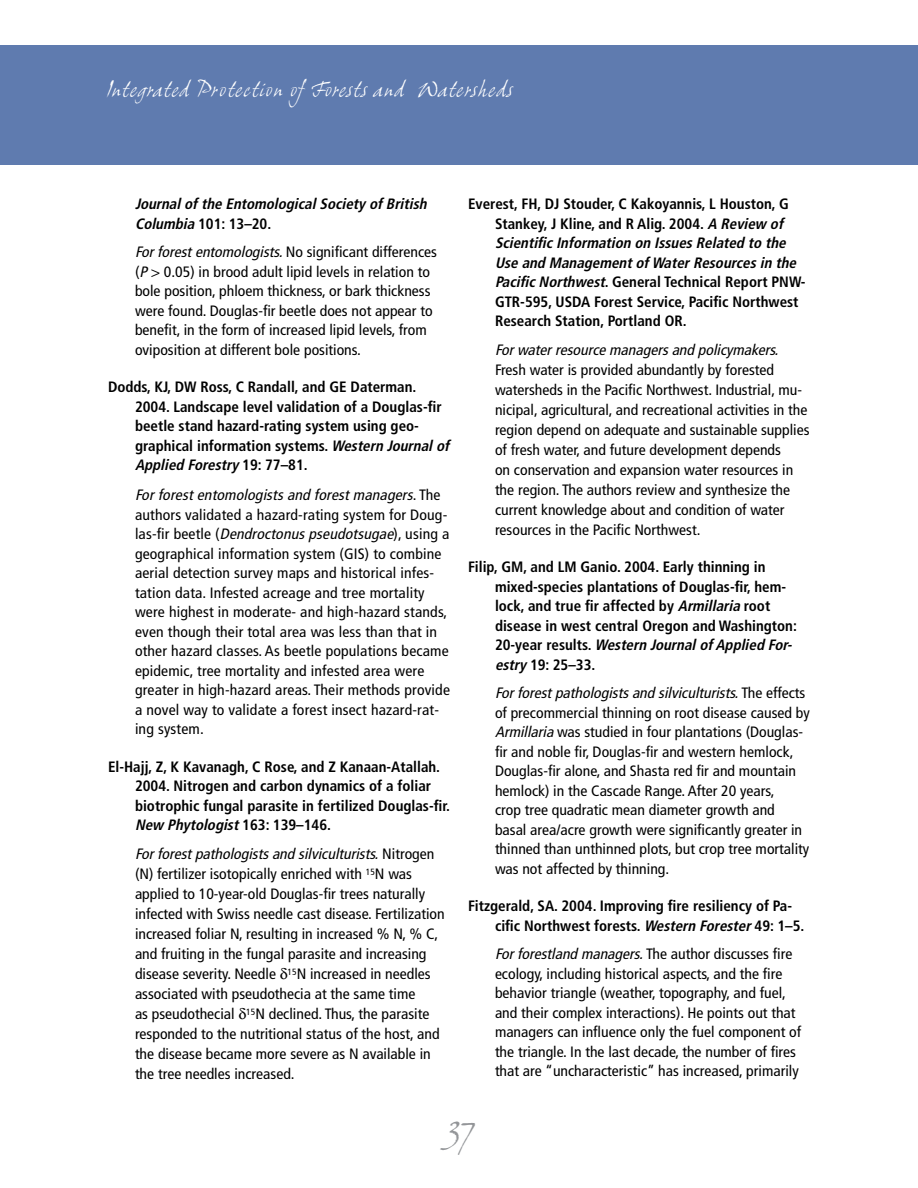
<style>
.page{position:relative;width:918px;height:1188px;background:#fff}
.page>*{position:absolute;margin:0;border:0;box-sizing:border-box;transform-origin:0 0}
.t1{font:italic 33px "Grimshaw Hand ITC";color:#939598}
.t2{font:italic 21px "Grimshaw Hand ITC";letter-spacing:.025em;color:#fff}
.t3{font:condensed 15px/19.5px "Frutiger";color:#000;scale:1.05 1}
.t4{font:700 condensed 15px/19.5px "Frutiger";color:#000}
.t5{font:italic 700 condensed 15px/19.5px "Frutiger";color:#000}
.t6{font:italic condensed 15px "Frutiger";color:#000;scale:1.05 1}
.s1{font-style:normal}
.s2{font-style:italic}
</style>
<div class="page">
<div style="left:0;top:46px;width:918px;height:119px;background:#5f7baf"></div>
<h2 class="t2" style="left:106px;top:76px;width:408px">Integrated Protection ofForests and Watersheds</h2>
<p class="t5" style="left:135px;top:194px;width:297px">Journalofthe EntomologicalSocietyofBritish<br>Columbia <span class="s1">101: 13–20.</span></p>
<p class="t3" style="left:135px;top:242px;width:289px"><span class="s2">Forforestentomologists.</span>No significant differences (<span class="s2">P</span> &gt; 0.05) in brood adult lipid levels in relation to bole position, phloem thickness, or bark thickness were found. Douglas-fir beetle does not appear to benefit, in the form of increased lipid levels, from oviposition at different bole positions.</p>
<p class="t4" style="left:135px;top:377px;width:319px;text-indent:-27px">Dodds, KJ, DW Ross, C Randall, and GE Daterman.<br>2004. Landscape level validation of a Douglas-fir beetle stand hazard-rating system using geo&shy;graphical information systems. <span class="s2">Western Journalof Applied Forestry</span>1 9 : 7 7 – 8 1 .</p>
<p class="t3" style="left:135px;top:485px;width:302px"><span class="s2">Forforestentomologistsand forestmanagers</span>. T h e authors validated a hazard-rating system for Doug&shy;l a s - fi r b e e t l e ( <span class="s2">Dendroctonuspseudotsugae</span>) , u s i n g a geographical information system (GIS) to combine aerial detection survey maps and historical infes&shy;tation data. Infested acreage and tree mortality were highest in moderate- and high-hazard stands, even though their total area was less than that in other hazard classes. As beetle populations became epidemic, tree mortality and infested area were greater in high-hazard areas. Their methods provide a novel way to validate a forest insect hazard-rat&shy;ing system.</p>
<p class="t4" style="left:135px;top:757px;width:317px;text-indent:-27px">El-Hajj, Z, K Kavanagh, C Rose, and Z Kanaan-Atallah.<br>2004. Nitrogen and carbon dynamics of a foliar biotrophic fungal parasite in fertilized Douglas-fir.<br><span class="s2">New Phytologist</span>1 6 3 : 1 3 9 – 1 4 6 .</p>
<p class="t3" style="left:135px;top:844px;width:297px;line-height:20px"><span class="s2">Forforestpathologistsand silviculturists.</span>N i t r o g e n (N) fertilizer isotopically enriched with <sup>15</sup>N was applied to 10-year-old Douglas-fir trees naturally infected with Swiss needle cast disease. Fertilization increased foliar N, resulting in increased % N, % C, and fruiting in the fungal parasite and increasing disease severity. Needle <sup>15</sup>N increased in needles associated with pseudothecia at the same time<br>as pseudothecial <sup>15</sup>N declined. Thus, the parasite responded to the nutritional status of the host, and the disease became more severe as N available in the tree needles increased.</p>
<p class="t4" style="left:495px;top:194px;width:312px;text-indent:-27px">Everest, FH, DJ Stouder, C Kakoyannis, L Houston, G Stankey, J Kline, and R Alig. 2004. <span class="s2">A Review of ScientificInformation on IssuesRelated to the Use and ManagementofWaterResourcesin the PacificNorthwest</span>. General Technical Report PNW-GTR-595, USDA Forest Service, Pacific Northwest Research Station, Portland OR.</p>
<p class="t6" style="left:495px;top:341px;width:275px">Forwaterresource managersand policymakers.</p>
<p class="t3" style="left:495px;top:360px;width:301px;line-height:20px">Fresh water is provided abundantly by forested watersheds in the Pacific Northwest. Industrial, mu&shy;nicipal, agricultural, and recreational activities in the region depend on adequate and sustainable supplies of fresh water, and future development depends<br>on conservation and expansion water resources in the region. The authors review and synthesize the current knowledge about and condition of water resources in the Pacific Northwest.</p>
<p class="t4" style="left:495px;top:557px;width:303px;text-indent:-27px">Filip, GM, and LM Ganio. 2004. Early thinning in mixed-species plantations of Douglas-fir, hem&shy;lock, and true fir affected by <span class="s2">Armillaria</span> root disease in west central Oregon and Washington:<br>2 0 - y e a r r e s u l t s . <span class="s2">Western JournalofApplied For&shy;estry</span>19: 25–33.</p>
<p class="t3" style="left:495px;top:683px;width:301px"><span class="s2">Forforestpathologistsand silviculturists.</span>T h e e f f e c t s of precommercial thinning on root disease caused by <span class="s2">Armillaria</span> was studied in four plantations (Douglas&shy;fir and noble fir, Douglas-fir and western hemlock, Douglas-fir alone, and Shasta red fir and mountain hemlock) in the Cascade Range. After 20 years,<br>crop tree quadratic mean diameter growth and basal area/acre growth were significantly greater in thinned than unthinned plots, but crop tree mortality was not affected by thinning.</p>
<p class="t4" style="left:495px;top:896px;width:311px;text-indent:-27px">Fitzgerald, SA. 2004. Improving fire resiliency of Pa&shy;cific Northwest forests. <span class="s2">Western Forester</span>49: 1–5.</p>
<p class="t3" style="left:495px;top:944px;width:293px"><span class="s2">Forforestland managers.</span>T h e a u t h o r d i s c u s s e s fi r e ecology, including historical aspects, and the fire behavior triangle (weather, topography, and fuel, and their complex interactions). He points out that managers can influence only the fuel component of the triangle. In the last decade, the number of fires that are “uncharacteristic” has increased, primarily</p>
<h1 class="t1" style="left:446px;top:1113px;width:29px">37</h1>
</div>
